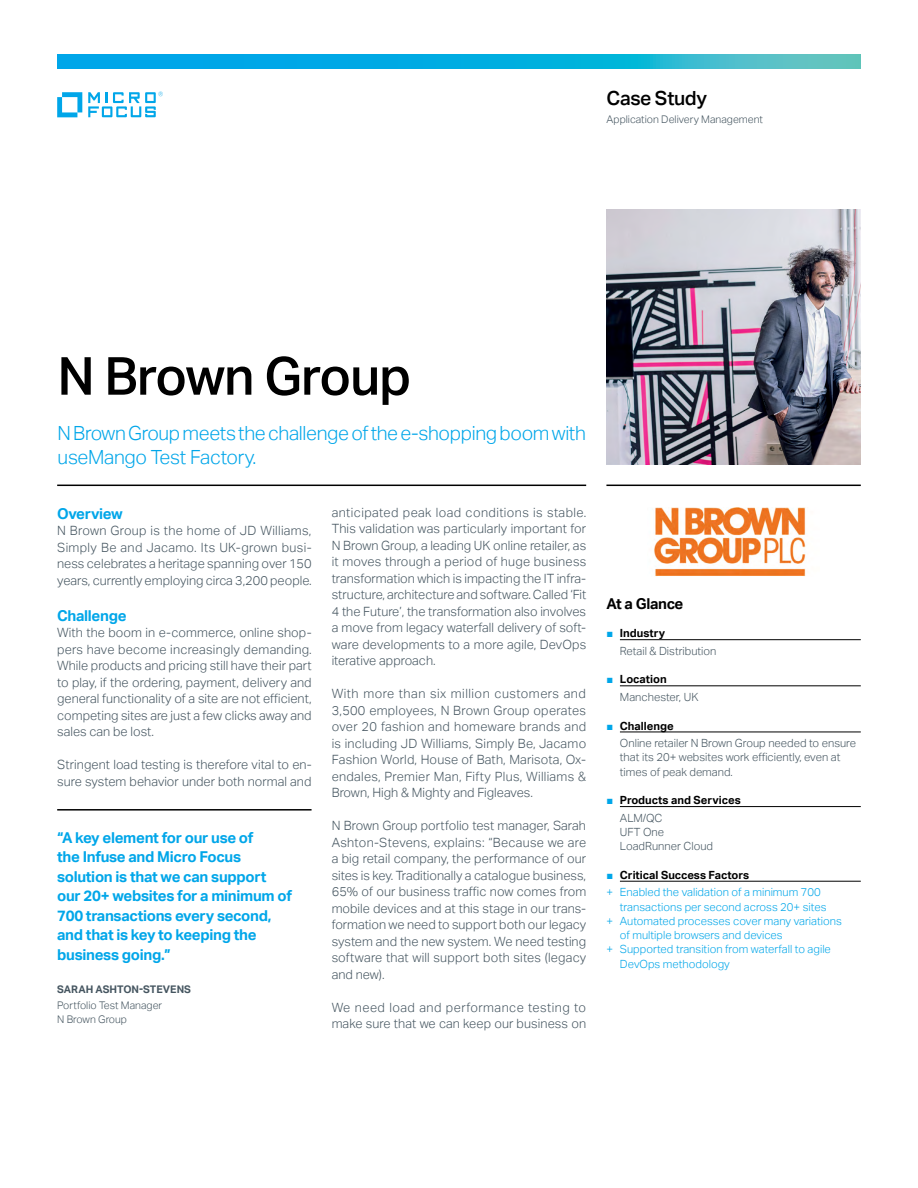
<style>
.page{position:relative;width:918px;height:1188px;background:#fff}
.page>*{position:absolute;margin:0;border:0;box-sizing:border-box;transform-origin:0 0}
.headline_35_38{font:500 52.5px "Aktiv Grotesk";letter-spacing:-.02em;color:#000}
.intro1_13_16-light_b{font:300 19.5px/24px "Aktiv Grotesk";letter-spacing:-.02em;color:#00a6e9}
.collateral_name_13_1{font:500 19.5px "Aktiv Grotesk";letter-spacing:-.02em;color:#000}
.pull_quote_10_13-blu{font:700 15px/19.5px "Aktiv Grotesk";letter-spacing:-.02em;color:#00a6e9}
.subhead_10_13-blue{font:700 15px "Aktiv Grotesk";letter-spacing:-.02em;color:#00a6e9}
.subhead_10_13{font:700 15px "Aktiv Grotesk";letter-spacing:-.02em;color:#000}
.body_8_5_11-grey{font:300 12.75px/16.5px "Aktiv Grotesk";color:#455560;text-align:justify}
.t1{font:300 11.25px/14.2px "Aktiv Grotesk";color:#00a6e9}
.caption_7_5_9_5_inde{font:300 11.25px/14.2px "Aktiv Grotesk";color:#455560}
.t2{font:700 11.25px "Aktiv Grotesk";color:#000}
.quote_company_7_9_5{font:300 10.5px "Aktiv Grotesk";color:#455560}
.caption_7_9_5-grey{font:300 10.5px "Aktiv Grotesk";color:#455560}
.quote_name_caps_7_11{font:700 10.5px "Aktiv Grotesk";color:#455560}
.s1{font-family:"Arial";font-weight:400;color:#00a6e9}
</style>
<div class="page">
<hr style="left:57px;top:485px;width:529px;height:1px;background:#000">
<hr style="left:606px;top:485px;width:255px;height:1px;background:#000">
<img style="left:606px;top:210px;width:255px;height:254px">
<hr style="left:620px;top:639px;width:241px;height:1px;background:#000">
<hr style="left:620px;top:686px;width:241px;height:1px;background:#000">
<hr style="left:620px;top:732px;width:241px;height:1px;background:#000">
<hr style="left:620px;top:806px;width:241px;height:1px;background:#000">
<hr style="left:620px;top:881px;width:241px;height:1px;background:#000">
<hr style="left:57px;top:809px;width:255px;height:2px;background:#000">
<svg style="left:57px;top:92px;width:25px;height:25px"></svg>
<svg style="left:88px;top:92px;width:75px;height:25px"></svg>
<svg style="left:57px;top:54px;width:804px;height:15px"></svg>
<img style="left:654px;top:508px;width:152px;height:68px">
<p class="collateral_name_13_1" style="left:607px;top:87px;width:102px">Case Study</p>
<p class="caption_7_9_5-grey" style="left:607px;top:113px;width:158px">Application Delivery Management</p>
<p class="headline_35_38" style="left:57px;top:346px;width:355px">N Brown Group</p>
<p class="intro1_13_16-light_b" style="left:58px;top:422px;width:530px">N Brown Group meets the challenge of the e-shopping boom with useMango Test Factory.</p>
<p class="subhead_10_13-blue" style="left:57px;top:505px;width:67px">Overview</p>
<p class="body_8_5_11-grey" style="left:57px;top:522px;width:256px">N Brown Group is the home of JD Williams, Simply Be and Jacamo. Its UK-grown busi&shy;ness celebrates a heritage spanning over 150 years, currently employing circa 3,200 people.</p>
<p class="subhead_10_13-blue" style="left:57px;top:607px;width:71px">Challenge</p>
<p class="body_8_5_11-grey" style="left:57px;top:624px;width:256px">With the boom in e-commerce, online shop&shy;pers have become increasingly demanding.<br>While products and pricing still have their part to play, if the ordering, payment, delivery and general functionality of a site are not efficient, competing sites are just a few clicks away and sales can be lost.</p>
<p class="body_8_5_11-grey" style="left:57px;top:756px;width:256px">Stringent load testing is therefore vital to en&shy;sure system behavior under both normal and</p>
<p class="pull_quote_10_13-blu" style="left:57px;top:828px;width:236px">“A key element for our use of<br>the Infuse and Micro Focus solution is that we can support our 20+ websites for a minimum of<br>700 transactions every second, and that is key to keeping the business going.”</p>
<p class="quote_name_caps_7_11" style="left:57px;top:983px;width:135px">SARAH ASHTON-STEVENS</p>
<p class="quote_company_7_9_5" style="left:57px;top:999px;width:106px">Portfolio Test Manager</p>
<p class="quote_company_7_9_5" style="left:57px;top:1014px;width:71px">N Brown Group</p>
<p class="body_8_5_11-grey" style="left:332px;top:504px;width:256px">anticipated peak load conditions is stable.<br>This validation was particularly important for N Brown Group, a leading UK online retailer, as it moves through a period of huge business transformation which is impacting the IT infra&shy;structure, architecture and software. Called ‘Fit 4 the Future’, the transformation also involves a move from legacy waterfall delivery of soft&shy;ware developments to a more agile, DevOps iterative approach.</p>
<p class="body_8_5_11-grey" style="left:332px;top:686px;width:256px">With more than six million customers and 3,500 employees, N Brown Group operates over 20 fashion and homeware brands and is including JD Williams, Simply Be, Jacamo Fashion World, House of Bath, Marisota, Ox&shy;endales, Premier Man, Fifty Plus, Williams &amp; Brown, High &amp; Mighty and Figleaves.</p>
<p class="body_8_5_11-grey" style="left:332px;top:818px;width:256px">N Brown Group portfolio test manager, Sarah Ashton-Stevens, explains: “Because we are a big retail company, the performance of our sites is key. Traditionally a catalogue business, 65% of our business traffic now comes from mobile devices and at this stage in our trans&shy;formation we need to support both our legacy system and the new system. We need testing software that will support both sites (legacy and new).</p>
<p class="body_8_5_11-grey" style="left:332px;top:999px;width:256px">We need load and performance testing to make sure that we can keep our business on</p>
<p class="subhead_10_13" style="left:606px;top:595px;width:79px">At a Glance</p>
<p class="t2" style="left:606px;top:627px;width:60px"><span class="s1">■</span> Industry</p>
<p class="caption_7_5_9_5_inde" style="left:620px;top:644px;width:98px">Retail &amp; Distribution</p>
<p class="t2" style="left:606px;top:673px;width:62px"><span class="s1">■</span> Location</p>
<p class="caption_7_5_9_5_inde" style="left:620px;top:690px;width:80px">Manchester, UK</p>
<p class="t2" style="left:606px;top:719px;width:69px"><span class="s1">■</span> Challenge</p>
<p class="caption_7_5_9_5_inde" style="left:620px;top:736px;width:238px">Online retailer N Brown Group needed to ensure that its 20+ websites work efficiently, even at times of peak demand.</p>
<p class="t2" style="left:606px;top:794px;width:136px"><span class="s1">■</span> Products and Services</p>
<p class="caption_7_5_9_5_inde" style="left:620px;top:811px;width:44px">ALM/QC</p>
<p class="caption_7_5_9_5_inde" style="left:620px;top:825px;width:46px">UFT One</p>
<p class="caption_7_5_9_5_inde" style="left:620px;top:839px;width:95px">LoadRunner Cloud</p>
<p class="t2" style="left:606px;top:868px;width:144px"><span class="s1">■</span> Critical Success Factors</p>
<p class="t1" style="left:620px;top:885px;width:208px;text-indent:-14px">+ Enabled the validation of a minimum 700 transactions per second across 20+ sites</p>
<p class="t1" style="left:620px;top:914px;width:223px;text-indent:-14px">+ Automated processes cover many variations of multiple browsers and devices</p>
<p class="t1" style="left:620px;top:942px;width:213px;text-indent:-14px">+ Supported transition from waterfall to agile<br>DevOps methodology</p>
</div>
